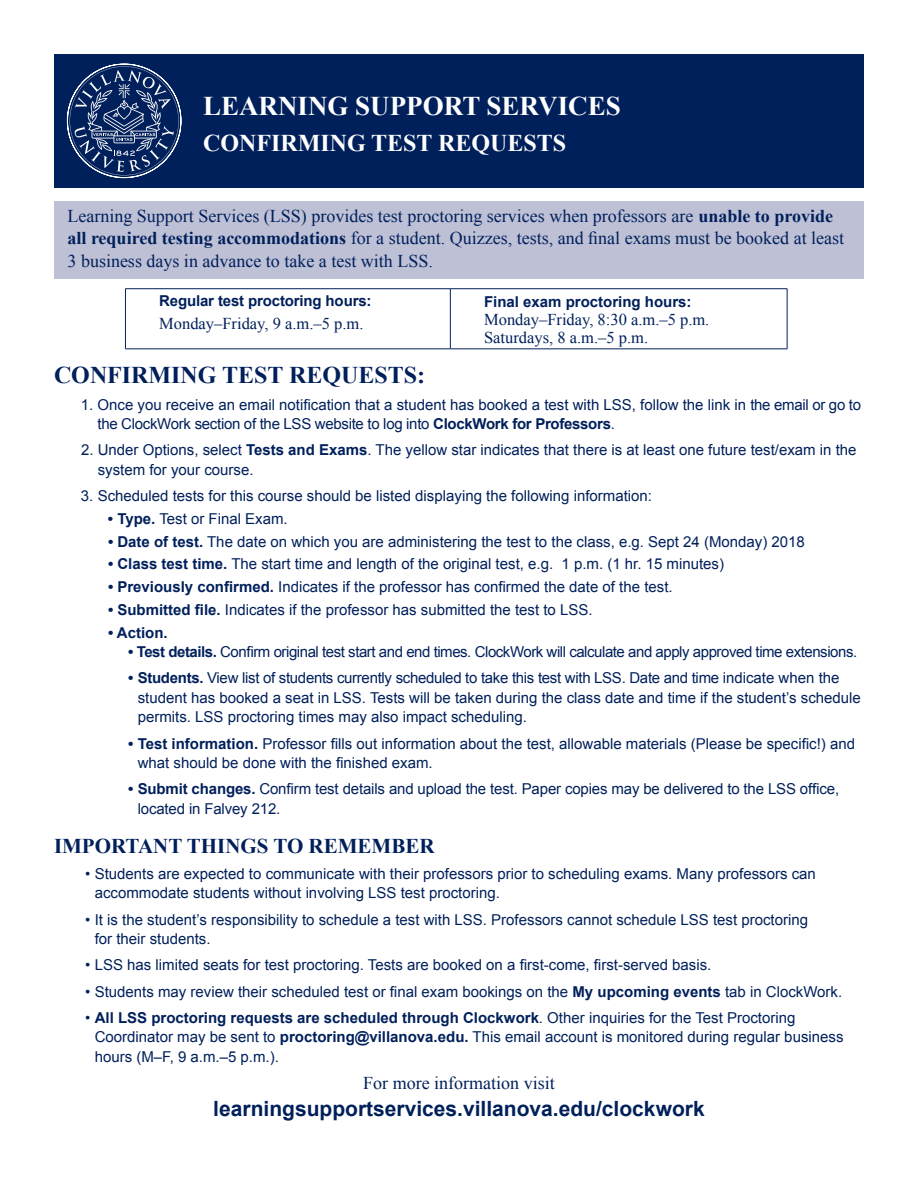
<style>
.page{position:relative;width:918px;height:1188px;background:#fff}
.page>*{position:absolute;margin:0;border:0;box-sizing:border-box;transform-origin:0 0}
.t1{font:700 27px "Times New Roman";color:#fff}
.t2{font:700 24px "Times New Roman";color:#00205b}
.t3{font:700 24px "Times New Roman";color:#fff}
.t4{font:700 21px "Arial";color:#00205b}
.t5{font:700 21px "Times New Roman";color:#00205b}
.t6{font:18px/22.5px "Times New Roman";color:#00205b}
.t7{font:16.5px/18px "Times New Roman";color:#00205b}
.t8{font:15px/19.5px "Arial";color:#00205b}
.t9{font:15px "Arial";letter-spacing:-.03em;color:#00205b}
.t10{font:700 15px "Arial";color:#00205b}
.s1{font-weight:700}
</style>
<div class="page">
<div style="left:54px;top:54px;width:810px;height:134px;background:#00205b"></div>
<svg style="left:67px;top:64px;width:114px;height:114px"></svg>
<div style="left:54px;top:201px;width:810px;height:78px;background:#bec0d5"></div>
<hr style="left:125px;top:288px;width:325px;height:1px;background:#00205b">
<hr style="left:125px;top:289px;width:1px;height:60px;background:#00205b">
<hr style="left:450px;top:288px;width:337px;height:1px;background:#00205b">
<hr style="left:450px;top:289px;width:1px;height:60px;background:#00205b">
<hr style="left:787px;top:289px;width:1px;height:60px;background:#00205b">
<hr style="left:125px;top:349px;width:325px;height:1px;background:#00205b">
<hr style="left:450px;top:349px;width:337px;height:1px;background:#00205b">
<p class="t1" style="left:203px;top:88px;width:419px">LEARNING SUPPORT SERVICES</p>
<p class="t3" style="left:203px;top:127px;width:365px">CONFIRMING TEST REQUESTS</p>
<p class="t6" style="left:68px;top:204px;width:778px">Learning Support Services (LSS) provides test proctoring services when professors are <span class="s1">unable to provide all required testing accommodations</span> for a student. Quizzes, tests, and final exams must be booked at least<br>3 business days in advance to take a test with LSS.</p>
<p class="t10" style="left:159px;top:291px;width:214px">Regular test proctoring hours:</p>
<p class="t7" style="left:159px;top:314px;width:206px">Monday–Friday, 9 a.m.–5 p.m.</p>
<p class="t10" style="left:484px;top:292px;width:209px">Final exam proctoring hours:</p>
<p class="t7" style="left:484px;top:310px;width:227px">Monday–Friday, 8:30 a.m.–5 p.m.<br>Saturdays, 8 a.m.–5 p.m.</p>
<p class="t2" style="left:54px;top:359px;width:373px">CONFIRMING TEST REQUESTS:</p>
<p class="t8" style="left:97px;top:395px;width:765px;text-indent:-17px">1. Once you receive an email notification that a student has booked a test with LSS, follow the link in the email or go to the ClockWork section of the LSS website to log into <span class="s1">ClockWork for Professors</span>.</p>
<p class="t8" style="left:98px;top:441px;width:760px;text-indent:-17px">2. Under Options, select <span class="s1">Tests and Exams</span>. The yellow star indicates that there is at least one future test/exam in the system for your course.</p>
<p class="t8" style="left:81px;top:486px;width:573px">3. Scheduled tests for this course should be listed displaying the following information:</p>
<p class="t8" style="left:108px;top:509px;width:181px"><span class="s1">• Type.</span> Test or Final Exam.</p>
<p class="t8" style="left:108px;top:532px;width:698px"><span class="s1">• Date of test.</span> The date on which you are administering the test to the class, e.g. Sept 24 (Monday) 2018</p>
<p class="t8" style="left:108px;top:555px;width:618px"><span class="s1">• Class test time.</span> The start time and length of the original test, e.g. 1 p.m. (1 hr. 15 minutes)</p>
<p class="t8" style="left:108px;top:577px;width:566px"><span class="s1">• Previously confirmed.</span> Indicates if the professor has confirmed the date of the test.</p>
<p class="t8" style="left:108px;top:600px;width:486px"><span class="s1">• Submitted file.</span> Indicates if the professor has submitted the test to LSS.</p>
<p class="t10" style="left:108px;top:622px;width:61px">• Action.</p>
<p class="t9" style="left:128px;top:642px;width:730px"><span class="s1">• Test details.</span> Confirm original test start and end times. ClockWork will calculate and apply approved time extensions.</p>
<p class="t8" style="left:138px;top:669px;width:725px;text-indent:-9px"><span class="s1">• Students.</span> View list of students currently scheduled to take this test with LSS. Date and time indicate when the student has booked a seat in LSS. Tests will be taken during the class date and time if the student’s schedule permits. LSS proctoring times may also impact scheduling.</p>
<p class="t8" style="left:138px;top:734px;width:719px;text-indent:-9px"><span class="s1">• Test information.</span> Professor fills out information about the test, allowable materials (Please be specific!) and what should be done with the finished exam.</p>
<p class="t8" style="left:138px;top:780px;width:703px;text-indent:-9px"><span class="s1">• Submit changes.</span> Confirm test details and upload the test. Paper copies may be delivered to the LSS office, located in Falvey 212.</p>
<p class="t5" style="left:54px;top:831px;width:382px">IMPORTANT THINGS TO REMEMBER</p>
<p class="t8" style="left:95px;top:864px;width:723px;text-indent:-9px">• Students are expected to communicate with their professors prior to scheduling exams. Many professors can accommodate students without involving LSS test proctoring.</p>
<p class="t8" style="left:95px;top:910px;width:715px;text-indent:-9px">• It is the student’s responsibility to schedule a test with LSS. Professors cannot schedule LSS test proctoring for their students.</p>
<p class="t8" style="left:85px;top:955px;width:628px">• LSS has limited seats for test proctoring. Tests are booked on a first-come, first-served basis.</p>
<p class="t8" style="left:85px;top:982px;width:758px">• Students may review their scheduled test or final exam bookings on the <span class="s1">My upcoming events</span> tab in ClockWork.</p>
<p class="t8" style="left:95px;top:1008px;width:750px;text-indent:-9px">• <span class="s1">All LSS proctoring requests are scheduled through Clockwork</span>. Other inquiries for the Test Proctoring<br>Coordinator may be sent to <span class="s1">proctoring@villanova.edu.</span> This email account is monitored during regular business hours (M–F, 9 a.m.–5 p.m.).</p>
<p class="t6" style="left:363px;top:1071px;width:193px">For more information visit</p>
<p class="t4" style="left:213px;top:1095px;width:493px">learningsupportservices.villanova.edu/clockwork</p>
</div>
